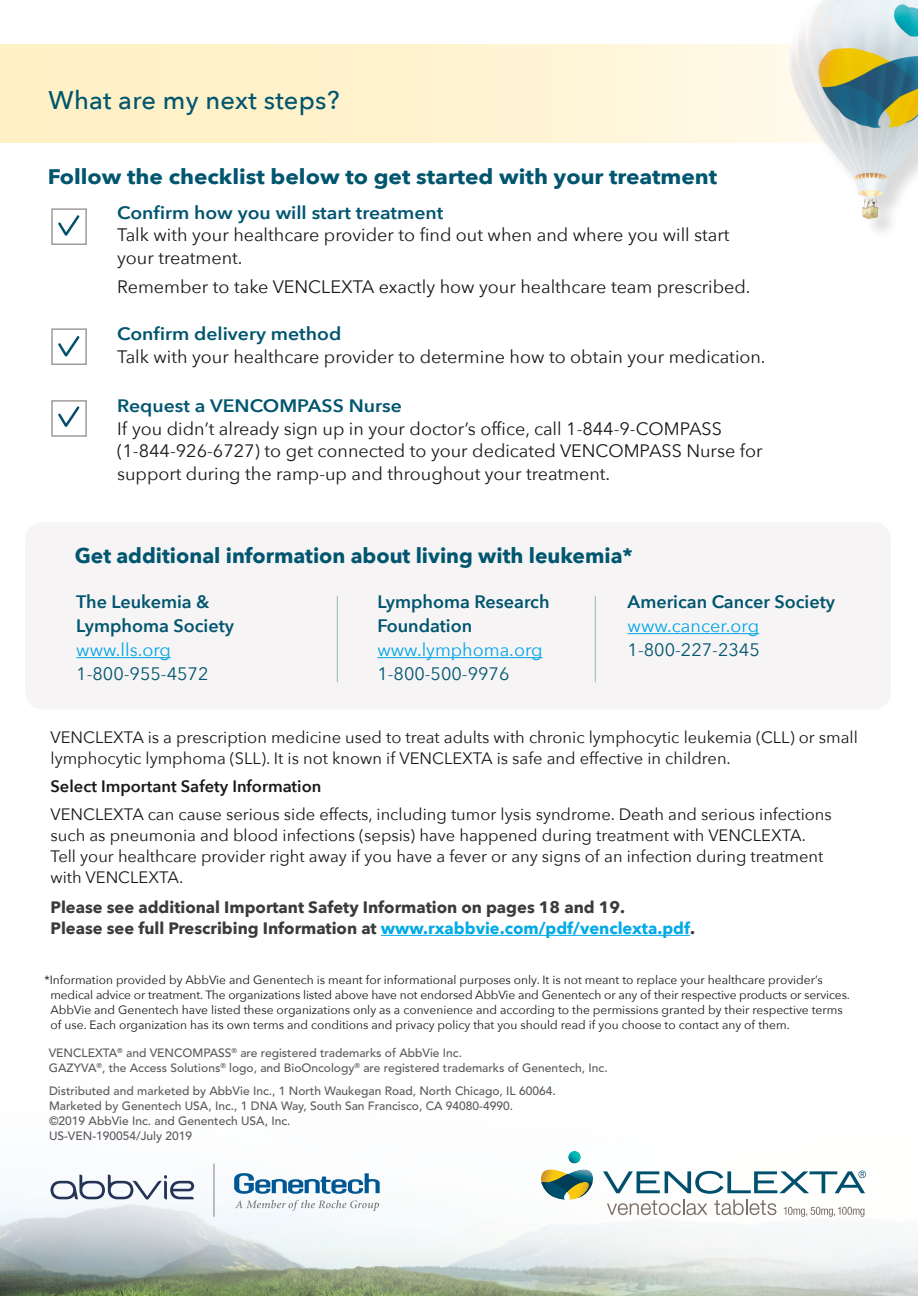
<style>
.page{position:relative;width:918px;height:1296px;background:#fff}
.page>*{position:absolute;margin:0;border:0;box-sizing:border-box;transform-origin:0 0}
.t1{font:500 25.5px "Avenir Next";letter-spacing:.01em;color:#00556f}
.t2{font:700 21px "Avenir Next";color:#00556f;scale:1.08 1}
.t3{font:700 21px "Avenir Next";color:#00556f}
.t4{font:18px/22.5px "Avenir Next";color:#171817}
.t5{font:600 18px "Avenir Next";color:#00556f;scale:1.08 1}
.t6{font:600 18px/24px "Avenir Next";color:#00556f}
.t7{font:18px "Avenir Next";color:#00556f}
.t8{font:18px "Avenir Next";color:#00a5e6}
.t9{font:16.5px/21px "Avenir Next";color:#171817}
.t10{font:700 16.5px/21px "Avenir Next";color:#3a3b3a}
.t11{font:600 16.5px "Avenir Next";color:#171817}
.t12{font:12px/15px "Avenir Next";color:#171817}
.t13{font:500 12px/15px "Avenir LT Std";color:#5a595d}
.s1{color:#00aae7}
</style>
<div class="page">
<img style="left:0;top:1151px;width:918px;height:145px">
<svg style="left:0;top:44px;width:790px;height:98px;background:#fef3d1"></svg>
<div style="left:25px;top:522px;width:866px;height:187px;background:#f6f4f4;border-radius:18px"></div>
<svg style="left:541px;top:1169px;width:52px;height:31px"></svg>
<svg style="left:568px;top:1151px;width:13px;height:13px"></svg>
<svg style="left:603px;top:1171px;width:263px;height:46px"></svg>
<svg style="left:51px;top:1175px;width:143px;height:25px"></svg>
<hr style="left:213px;top:1164px;width:1px;height:53px;background:#808080">
<svg style="left:234px;top:1173px;width:146px;height:21px"></svg>
<svg style="left:235px;top:1200px;width:144px;height:11px"></svg>
<hr style="left:377px;top:657px;width:166px;height:1px;background:#00a5e6">
<hr style="left:628px;top:633px;width:131px;height:1px;background:#00a5e6">
<hr style="left:76px;top:657px;width:95px;height:1px;background:#00a5e6">
<hr style="left:337px;top:596px;width:1px;height:86px;background:#00556f">
<hr style="left:595px;top:596px;width:1px;height:86px;background:#00556f">
<hr style="left:381px;top:935px;width:309px;height:1px;background:#00aae7">
<div style="left:791px;top:0;width:127px;height:240px;background:#171817;opacity:.16"></div>
<img style="left:790px;top:0;width:128px;height:219px">
<div style="left:51px;top:208px;width:36px;height:37px;border:2px solid #9f9c9b"></div>
<div style="left:51px;top:328px;width:36px;height:37px;border:2px solid #9f9c9b"></div>
<div style="left:51px;top:400px;width:36px;height:37px;border:2px solid #9f9c9b"></div>
<svg style="left:58px;top:215px;width:22px;height:21px"></svg>
<svg style="left:58px;top:336px;width:22px;height:21px"></svg>
<svg style="left:58px;top:406px;width:22px;height:21px"></svg>
<h1 class="t1" style="left:49px;top:79px;width:293px">What are my next steps?</h1>
<h2 class="t2" style="left:48px;top:168px;width:621px">Follow the checklist below to get started with your treatment</h2>
<h3 class="t5" style="left:117px;top:197px;width:304px">Confirm how you will start treatment</h3>
<h3 class="t4" style="left:117px;top:223px;width:614px">Talk with your healthcare provider to find out when and where you will start your treatment.</h3>
<h3 class="t4" style="left:117px;top:277px;width:635px">Remember to take VENCLEXTA exactly how your healthcare team prescribed.</h3>
<h3 class="t5" style="left:117px;top:319px;width:209px">Confirm delivery method</h3>
<h3 class="t4" style="left:117px;top:347px;width:650px">Talk with your healthcare provider to determine how to obtain your medication.</h3>
<h3 class="t5" style="left:117px;top:398px;width:265px">Request a VENCOMPASS Nurse</h3>
<h3 class="t4" style="left:117px;top:416px;width:647px">If you didn’t already sign up in your doctor’s office, call 1-844-9-COMPASS (1-844-926-6727) to get connected to your dedicated VENCOMPASS Nurse for support during the ramp-up and throughout your treatment.</h3>
<h2 class="t3" style="left:75px;top:547px;width:560px">Get additional information about living with leukemia*</h2>
<h3 class="t6" style="left:76px;top:592px;width:159px">The Leukemia &amp;<br>Lymphoma Society</h3>
<h3 class="t8" style="left:76px;top:642px;width:96px">www.lls.org</h3>
<h3 class="t7" style="left:76px;top:666px;width:134px">1-800-955-4572</h3>
<h3 class="t6" style="left:377px;top:592px;width:174px">Lymphoma Research<br>Foundation</h3>
<h3 class="t8" style="left:377px;top:642px;width:167px">www.lymphoma.org</h3>
<h3 class="t7" style="left:377px;top:666px;width:134px">1-800-500-9976</h3>
<h3 class="t6" style="left:628px;top:592px;width:209px">American Cancer Society</h3>
<h3 class="t8" style="left:628px;top:618px;width:133px">www.cancer.org</h3>
<h3 class="t7" style="left:628px;top:642px;width:134px">1-800-227-2345</h3>
<h3 class="t9" style="left:51px;top:728px;width:809px">VENCLEXTA is a prescription medicine used to treat adults with chronic lymphocytic leukemia (CLL) or small lymphocytic lymphoma (SLL). It is not known if VENCLEXTA is safe and effective in children.</h3>
<h3 class="t11" style="left:51px;top:779px;width:272px">Select Important Safety Information</h3>
<p class="t9" style="left:51px;top:804px;width:783px">VENCLEXTA can cause serious side effects, including tumor lysis syndrome. Death and serious infections such as pneumonia and blood infections (sepsis) have happened during treatment with VENCLEXTA.<br>Tell your healthcare provider right away if you have a fever or any signs of an infection during treatment with VENCLEXTA.</p>
<h3 class="t10" style="left:51px;top:898px;width:646px">Please see additional Important Safety Information on pages 18 and 19.<br>Please see full Prescribing Information at <span class="s1">www.rxabbvie.com/pdf/venclexta.pdf</span>.</h3>
<p class="t12" style="left:50px;top:973px;width:801px;text-indent:-6px">*Information provided by AbbVie and Genentech is meant for informational purposes only. It is not meant to replace your healthcare provider’s medical advice or treatment. The organizations listed above have not endorsed AbbVie and Genentech or any of their respective products or services.<br>AbbVie and Genentech have listed these organizations only as a convenience and according to the permissions granted by their respective terms of use. Each organization has its own terms and conditions and privacy policy that you should read if you choose to contact any of them.</p>
<p class="t13" style="left:49px;top:1046px;width:560px">VENCLEXTA<sup>®</sup> and VENCOMPASS<sup>®</sup> are registered trademarks of AbbVie Inc.<br>GAZYVA<sup>®</sup>, the Access Solutions<sup>®</sup> logo, and BioOncology<sup>®</sup> are registered trademarks of Genentech, Inc.</p>
<p class="t13" style="left:49px;top:1085px;width:508px">Distributed and marketed by AbbVie Inc., 1 North Waukegan Road, North Chicago, IL 60064.<br>Marketed by Genentech USA, Inc., 1 DNA Way, South San Francisco, CA 94080-4990.<br>©2019 AbbVie Inc. and Genentech USA, Inc.<br>US-VEN-190054/July 2019</p>
</div>
